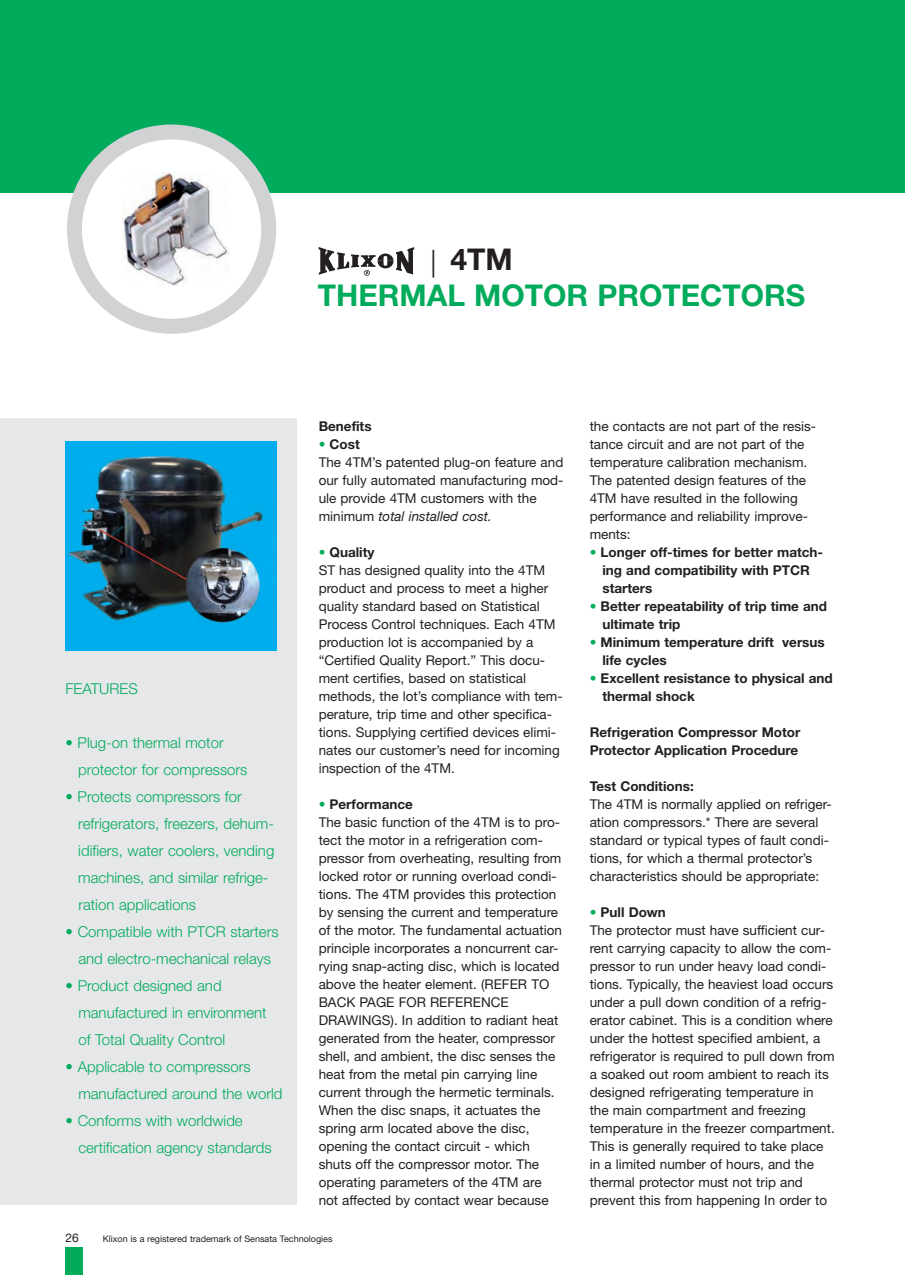
<style>
.page{position:relative;width:905px;height:1275px;background:#fff}
.page>*{position:absolute;margin:0;border:0;box-sizing:border-box;transform-origin:0 0}
.t1{font:700 30px/36px "Helvetica Neue LT";color:#00ab5b}
.t2{font:300 15px/27px "Helvetica Neue LT";color:#00ab5b}
.t3{font:13.5px/18px "Helvetica Neue LT";color:#231f20}
.t4{font:700 13.5px/18px "Helvetica Neue LT";color:#231f20}
.t5{font:12px "Helvetica Neue LT";color:#231f20}
.t6{font:9px "Helvetica Neue LT";color:#231f20}
.s1{font-family:"Baskerville";font-weight:400;color:#231f20}
.s2{color:#231f20}
.s3{font-weight:700;color:#00ab5b}
.s4{font-weight:700}
.s5{font-style:italic}
.s6{color:#00ab5b}
</style>
<div class="page">
<div style="left:66px;top:1248px;width:17px;height:27px;background:#00ab5b"></div>
<div style="left:0;top:0;width:905px;height:193px;background:#00ab5b"></div>
<svg style="left:74px;top:132px;width:195px;height:194px"></svg>
<img style="left:122px;top:172px;width:106px;height:113px">
<div style="left:67px;top:124px;width:209px;height:210px;border:15px solid #d1d2d4;border-radius:50%"></div>
<div style="left:0;top:418px;width:297px;height:787px;background:#e6e7e9"></div>
<svg style="left:319px;top:247px;width:95px;height:29px"></svg>
<img style="left:66px;top:441px;width:210px;height:209px">
<h1 class="t1" style="left:318px;top:241px;width:489px;text-indent:108px"><span class="s1">|</span> <span class="s2">4TM<br></span>THERMAL MOTOR PROTECTORS</h1>
<p class="t2" style="left:66px;top:675px;width:19px">Features</p>
<p class="t2" style="left:78px;top:729px;width:171px;text-indent:-13px">• Plug-on thermal motor protector for compressors</p>
<p class="t2" style="left:78px;top:783px;width:198px;text-indent:-13px">• Protects compressors for refrigerators, freezers, dehum&shy;idifiers, water coolers, vending machines, and similar refrige&shy;ration applications</p>
<p class="t2" style="left:66px;top:918px;width:215px;text-align:center">• Compatible with PTCR starters and electro-mechanical relays</p>
<p class="t2" style="left:78px;top:972px;width:190px;text-indent:-13px">• Product designed and manufactured in environment of Total Quality Control</p>
<p class="t2" style="left:78px;top:1053px;width:206px;text-indent:-13px">• Applicable to compressors manufactured around the world</p>
<p class="t2" style="left:78px;top:1107px;width:195px;text-indent:-13px">• Conforms with worldwide certification agency standards</p>
<p class="t4" style="left:319px;top:417px;width:54px">Benefits</p>
<p class="t3" style="left:319px;top:435px;width:246px"><span class="s3">•</span> <span class="s4">Cost<br></span>The 4TM’s patented plug-on feature and our fully automated manufacturing mod&shy;ule provide 4TM customers with the minimum <span class="s5">total installed cost.</span></p>
<p class="t3" style="left:319px;top:543px;width:245px"><span class="s3">•</span> <span class="s4">Quality<br></span>ST has designed quality into the 4TM product and process to meet a higher quality standard based on Statistical Process Control techniques. Each 4TM production lot is accompanied by a “Certified Quality Report.” This docu&shy;ment certifies, based on statistical methods, the lot’s compliance with tem&shy;perature, trip time and other specifica&shy;tions. Supplying certified devices elimi&shy;nates our customer’s need for incoming inspection of the 4TM.</p>
<p class="t3" style="left:319px;top:795px;width:245px"><span class="s3">•</span> <span class="s4">Performance<br></span>The basic function of the 4TM is to pro&shy;tect the motor in a refrigeration com&shy;pressor from overheating, resulting from locked rotor or running overload condi&shy;tions. The 4TM provides this protection by sensing the current and temperature of the motor. The fundamental actuation principle incorporates a noncurrent car&shy;rying snap-acting disc, which is located above the heater element. (REFER TO BACK PAGE FOR REFERENCE DRAWINGS). In addition to radiant heat generated from the heater, compressor shell, and ambient, the disc senses the heat from the metal pin carrying line current through the hermetic terminals.<br>When the disc snaps, it actuates the spring arm located above the disc, opening the contact circuit - which shuts off the compressor motor. The operating parameters of the 4TM are not affected by contact wear because</p>
<p class="t3" style="left:590px;top:417px;width:228px">the contacts are not part of the resis&shy;tance circuit and are not part of the temperature calibration mechanism.<br>The patented design features of the<br>4TM have resulted in the following performance and reliability improve&shy;ments:</p>
<p class="t4" style="left:602px;top:542px;width:222px;text-indent:-13px"><span class="s6">•</span> Longer off-times for better match&shy;ing and compatibility with PTCR starters</p>
<p class="t4" style="left:602px;top:596px;width:226px;text-indent:-13px"><span class="s6">•</span> Better repeatability of trip time and ultimate trip</p>
<p class="t4" style="left:602px;top:632px;width:224px;text-indent:-13px"><span class="s6">•</span> Minimum temperature drift versus life cycles</p>
<p class="t4" style="left:602px;top:668px;width:232px;text-indent:-13px"><span class="s6">•</span> Excellent resistance to physical and thermal shock</p>
<p class="t4" style="left:590px;top:722px;width:212px">Refrigeration Compressor Motor<br>Protector Application Procedure</p>
<p class="t4" style="left:590px;top:776px;width:106px">Test Conditions:</p>
<p class="t3" style="left:590px;top:795px;width:244px">The 4TM is normally applied on refriger&shy;ation compressors.* There are several standard or typical types of fault condi&shy;tions, for which a thermal protector’s characteristics should be appropriate:</p>
<p class="t3" style="left:590px;top:903px;width:247px"><span class="s3">•</span> <span class="s4">Pull Down<br></span>The protector must have sufficient cur&shy;rent carrying capacity to allow the com&shy;pressor to run under heavy load condi&shy;tions. Typically, the heaviest load occurs under a pull down condition of a refrig&shy;erator cabinet. This is a condition where under the hottest specified ambient, a refrigerator is required to pull down from a soaked out room ambient to reach its designed refrigerating temperature in the main compartment and freezing temperature in the freezer compartment.<br>This is generally required to take place in a limited number of hours, and the thermal protector must not trip and prevent this from happening In order to</p>
<p class="t5" style="left:66px;top:1230px;width:15px">26</p>
<p class="t6" style="left:103px;top:1233px;width:231px">Klixon is a registered trademark of Sensata Technologies</p>
</div>
